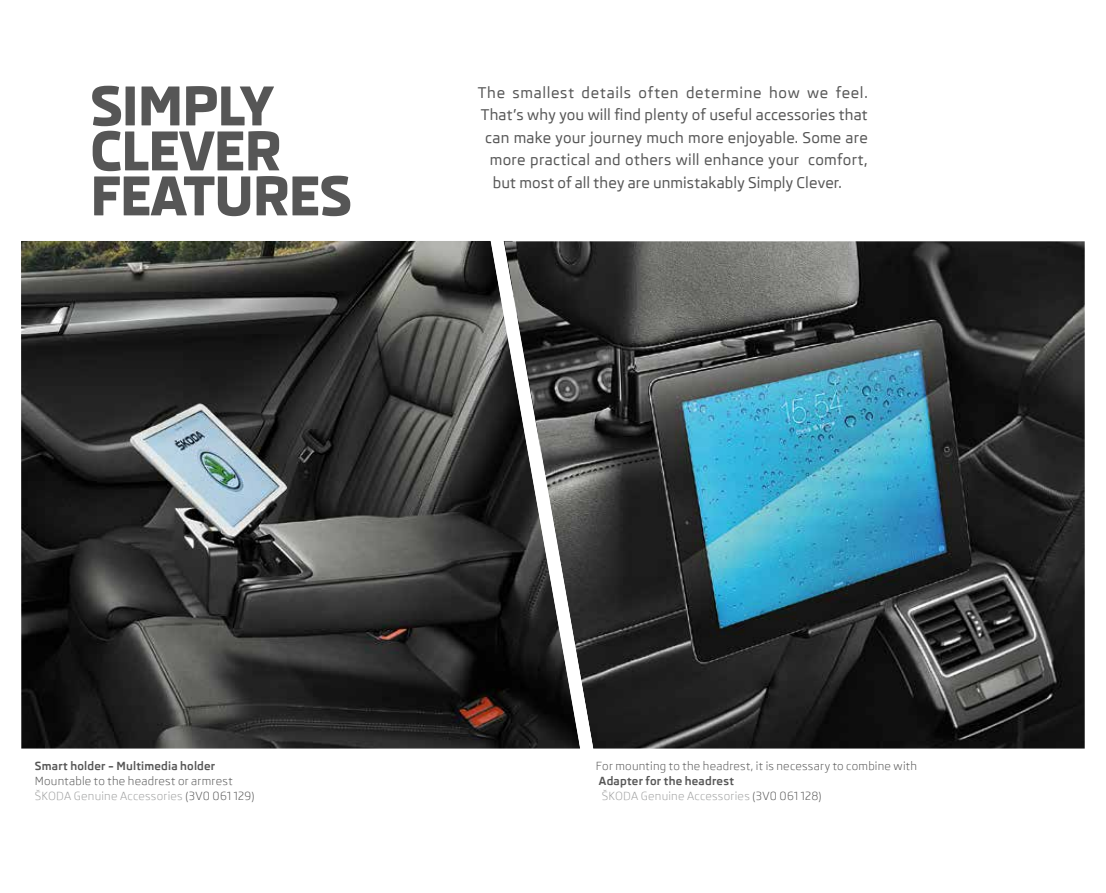
<style>
.page{position:relative;width:1106px;height:893px;background:#fff}
.page>*{position:absolute;margin:0;border:0;box-sizing:border-box;transform-origin:0 0}
.t1{font:800 54px/45px "Skoda Pro";letter-spacing:-.02em;color:#565656}
.t2{font:500 15px "Skoda Pro";letter-spacing:.015em;color:#565656}
.t3{font:500 15px "Skoda Pro";letter-spacing:.045em;color:#565656}
.t4{font:11.4px/15px "Skoda Pro";letter-spacing:.02em;color:#565656}
.t5{font:11.4px/15px "Skoda Pro";letter-spacing:.02em;color:#a0a1a1}
.t6{font:700 11.4px "Skoda Pro";letter-spacing:.015em;color:#565656}
.s1{color:#a0a1a1}
.s2{font-weight:700;color:#565656}
.s3{color:#565656}
</style>
<div class="page">
<img style="left:21px;top:241px;width:439px;height:507px">
<img style="left:604px;top:241px;width:480px;height:507px">
<svg style="left:460px;top:241px;width:144px;height:508px;background:#454544"></svg>
<h1 class="t1" style="left:90px;top:84px;width:263px">SIMPLY<br>CLEVER<br>FEATURES</h1>
<p class="t3" style="left:478px;top:84px;width:391px">The smallest details often determine how we feel.</p>
<p class="t2" style="left:481px;top:107px;width:388px">That’s why you will find plenty of useful accessories that</p>
<p class="t2" style="left:485px;top:129px;width:384px">can make your journey much more enjoyable. Some are</p>
<p class="t2" style="left:490px;top:152px;width:379px">more practical and others will enhance your comfort,</p>
<p class="t2" style="left:493px;top:174px;width:350px">but most of all they are unmistakably Simply Clever.</p>
<p class="t6" style="left:35px;top:759px;width:182px">Smart holder – Multimedia holder</p>
<p class="t4" style="left:35px;top:773px;width:221px">Mountable to the headrest or armrest<br><span class="s1">ŠKODA Genuine Accessories</span> (3V0 061 129)</p>
<p class="t4" style="left:596px;top:758px;width:323px">For mounting to the headrest, it is necessary to combine with</p>
<p class="t5" style="left:599px;top:773px;width:224px"><span class="s2">Adapter for the headrest<br></span>ŠKODA Genuine Accessories <span class="s3">(3V0 061 128)</span></p>
</div>
